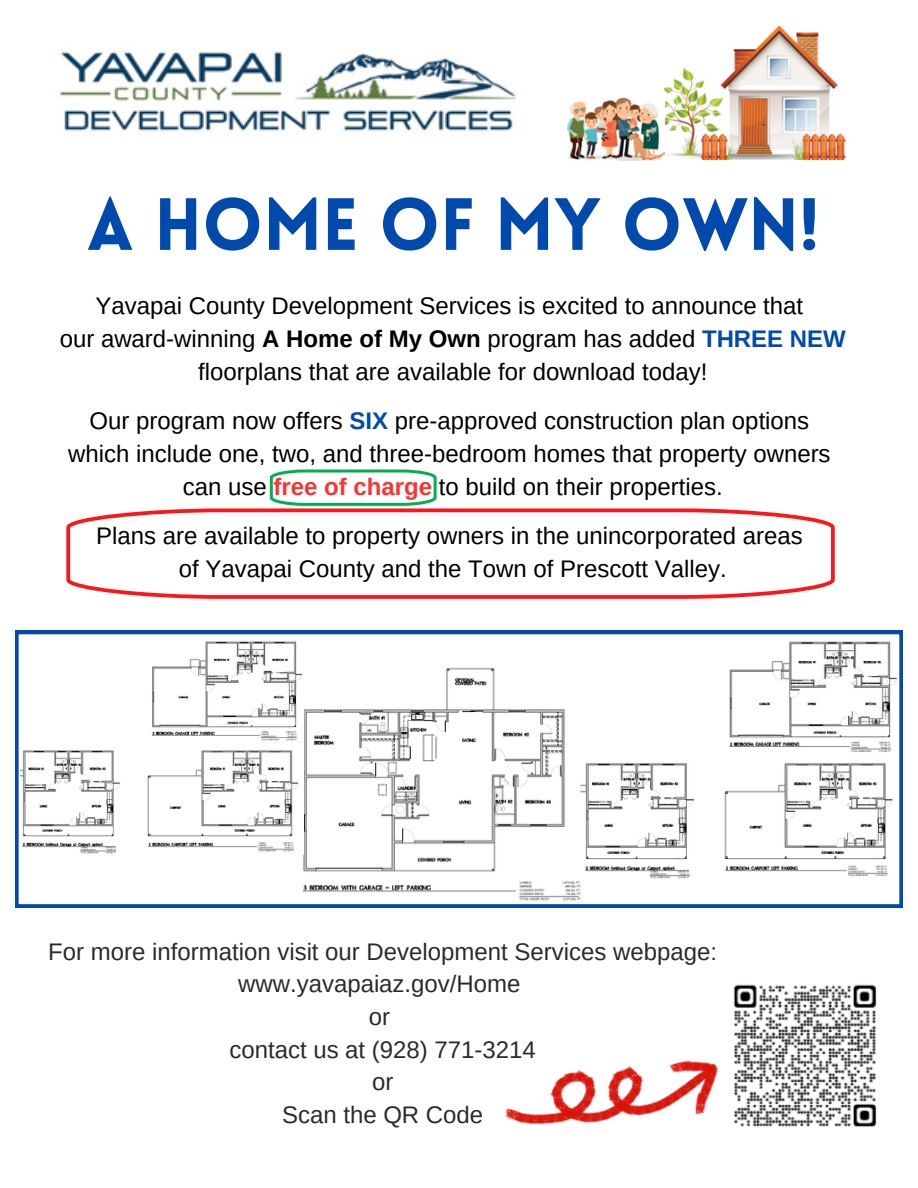
<style>
.page{position:relative;width:918px;height:1188px;background:#fff}
.page>*{position:absolute;margin:0;border:0;box-sizing:border-box;transform-origin:0 0}
.t1{font:900 72.15px "Lovelo";color:#004aad}
.t2{font:24px/33px "Arimo";color:#000;text-align:center}
.t3{font:24px/32.5px "Arimo";color:#2c2b27;text-align:center}
.s1{font-weight:700}
.s2{font-weight:700;color:#004aad}
.s3{font-weight:700;color:#ff3131}
</style>
<div class="page">
<img style="left:733px;top:984px;width:144px;height:143px">
<img style="left:60px;top:51px;width:457px;height:80px">
<img style="left:665px;top:25px;width:181px;height:135px">
<img style="left:568px;top:98px;width:96px;height:62px">
<img style="left:505px;top:1060px;width:213px;height:65px">
<svg style="left:15px;top:631px;width:888px;height:277px"></svg>
<img style="left:298px;top:665px;width:287px;height:238px">
<img style="left:579px;top:641px;width:318px;height:238px">
<img style="left:20px;top:641px;width:284px;height:213px">
<svg style="left:66px;top:508px;width:769px;height:91px"></svg>
<svg style="left:269px;top:469px;width:168px;height:37px"></svg>
<p class="t1" style="left:87px;top:196px;width:734px">A HOME OF MY OWN!</p>
<p class="t2" style="left:96px;top:289px;width:709px">Yavapai County Development Services is excited to announce that</p>
<p class="t2" style="left:60px;top:322px;width:788px">our award-winning <span class="s1">A Home of My Own</span> program has added <span class="s2">THREE NEW </span>floorplans that are available for download today!</p>
<p class="t2" style="left:90px;top:404px;width:721px">Our program now offers <span class="s2">SIX</span> pre-approved construction plan options</p>
<p class="t2" style="left:68px;top:437px;width:764px">which include one, two, and three-bedroom homes that property owners</p>
<p class="t2" style="left:183px;top:470px;width:541px">can use <span class="s3">free of charge</span> to build on their properties.</p>
<p class="t2" style="left:96px;top:519px;width:708px">Plans are available to property owners in the unincorporated areas</p>
<p class="t2" style="left:179px;top:552px;width:549px">of Yavapai County and the Town of Prescott Valley.</p>
<p class="t3" style="left:48px;top:935px;width:670px">For more information visit our Development Services webpage: www.yavapaiaz.gov/Home</p>
<p class="t3" style="left:369px;top:1000px;width:23px">or</p>
<h1 class="t3" style="left:229px;top:1033px;width:308px">contact us at (928) 771-3214</h1>
<p class="t3" style="left:372px;top:1066px;width:23px">or</p>
<p class="t3" style="left:282px;top:1098px;width:203px">Scan the QR Code</p>
</div>
